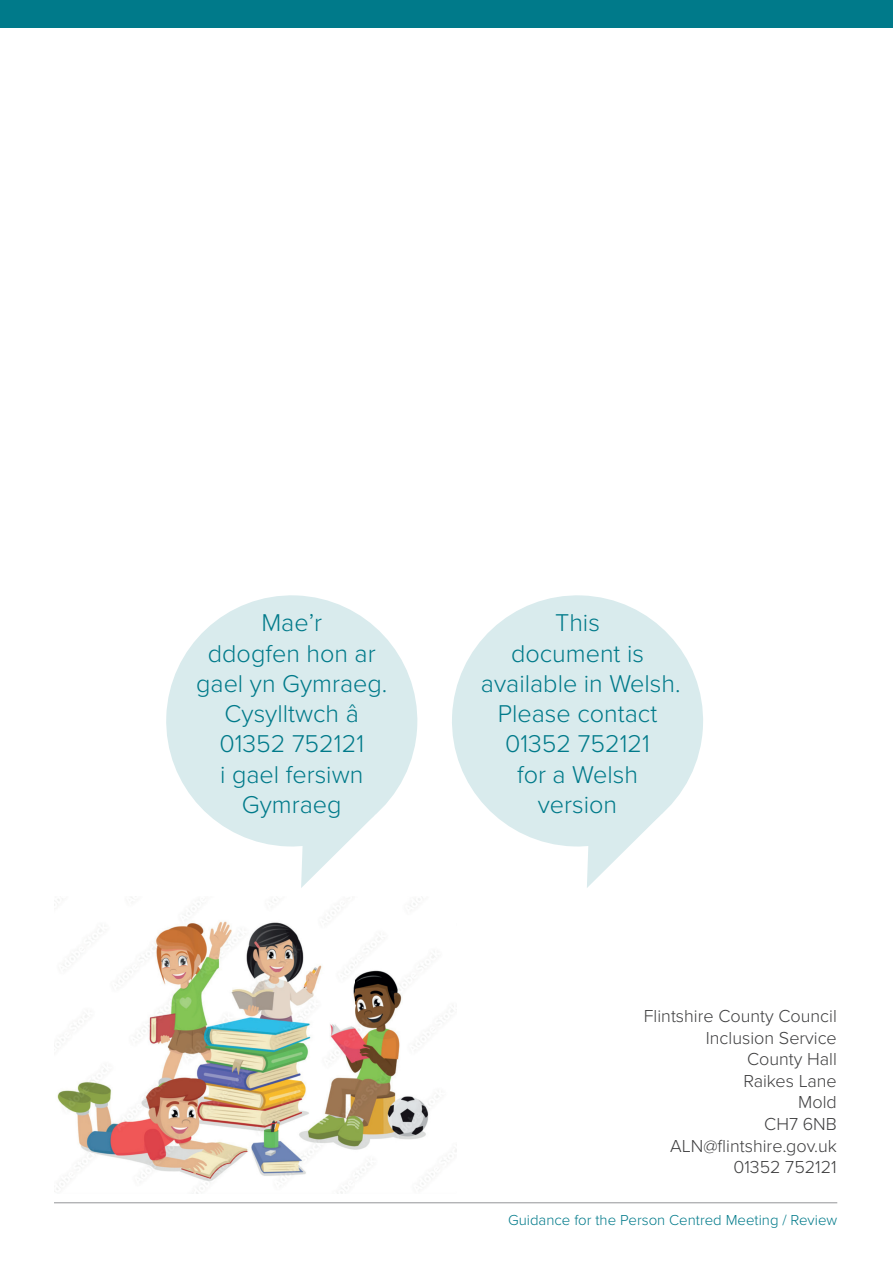
<style>
.page{position:relative;width:893px;height:1263px;background:#fff}
.page>*{position:absolute;margin:0;border:0;box-sizing:border-box;transform-origin:0 0}
.t1{font:300 25.2px/30.3px "Proxima Nova";color:#007a8a;text-align:center}
.t2{font:300 18px/21.6px "Proxima Nova";color:#3e3e3f;text-align:right}
.t3{font:300 15px "Proxima Nova";color:#007a8a}
</style>
<div class="page">
<div style="left:0;top:0;width:893px;height:28px;background:#007a8a"></div>
<hr style="left:54px;top:1202px;width:783px;height:1px;background:#939598">
<svg style="left:166px;top:595px;width:252px;height:252px;fill:#d9ebed"></svg>
<svg style="left:301px;top:811px;width:74px;height:77px"></svg>
<svg style="left:452px;top:595px;width:251px;height:252px;fill:#d9ebed"></svg>
<svg style="left:587px;top:811px;width:73px;height:77px"></svg>
<img style="left:54px;top:897px;width:403px;height:297px">
<p class="t1" style="left:196px;top:606px;width:193px">Mae’r<br>ddogfen hon ar gael yn Gymraeg.<br>Cysylltwch â<br>01352 752121<br>i gael fersiwn<br>Gymraeg</p>
<p class="t1" style="left:481px;top:606px;width:201px">This<br>document is available in Welsh.<br>Please contact<br>01352 752121<br>for a Welsh version</p>
<p class="t2" style="left:644px;top:1004px;width:195px">Flintshire County Council<br>Inclusion Service<br>County Hall<br>Raikes Lane<br>Mold<br>CH7 6NB<br>ALN@flintshire.gov.uk<br>01352 752121</p>
<p class="t3" style="left:508px;top:1209px;width:331px">Guidance for the Person Centred Meeting / Review</p>
</div>
